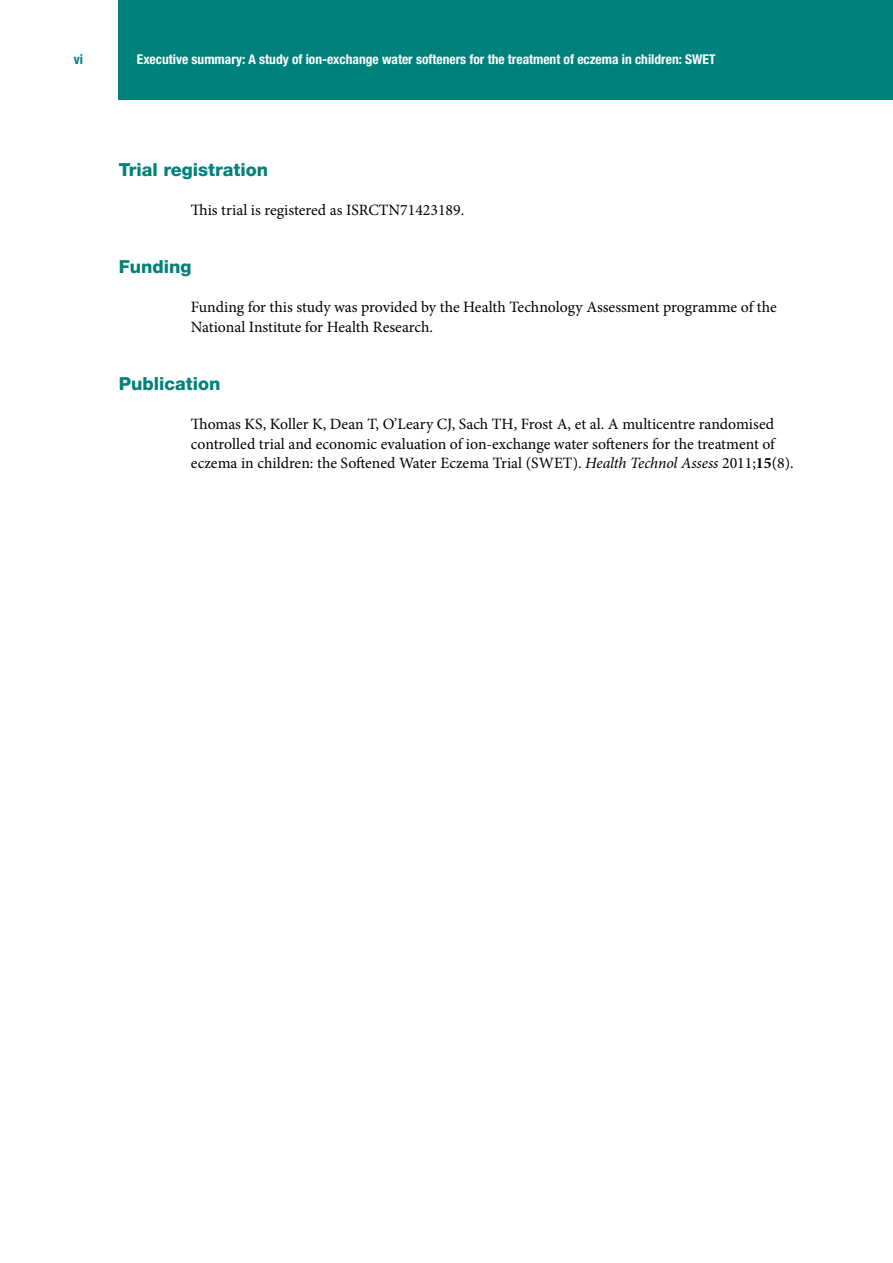
<style>
.page{position:relative;width:893px;height:1263px;background:#fff}
.page>*{position:absolute;margin:0;border:0;box-sizing:border-box;transform-origin:0 0}
.t1{font:800 18px "Helvetica Neue LT Pro";color:#00817b}
.t2{font:15.75px/19.5px "Minion Pro";color:#000}
.t3{font:700 condensed 13.5px "Helvetica Neue LT Pro";color:#fff}
.t4{font:700 condensed 13.5px "Helvetica Neue LT Pro";color:#00817b}
.s1{font-style:italic}
.s2{font-weight:700}
</style>
<div class="page">
<div style="left:119px;top:0;width:774px;height:99px;background:#00817b"></div>
<p class="t4" style="left:74px;top:51px;width:11px">vi</p>
<p class="t3" style="left:137px;top:51px;width:580px">Executive summary: A study of ion-exchange water softeners for the treatment of eczema in children: SWET</p>
<p class="t1" style="left:119px;top:158px;width:151px">Trial registration</p>
<p class="t2" style="left:191px;top:200px;width:275px">This trial is registered as ISRCTN71423189.</p>
<p class="t1" style="left:119px;top:256px;width:74px">Funding</p>
<p class="t2" style="left:191px;top:297px;width:587px">Funding for this study was provided by the Health Technology Assessment programme of the<br>National Institute for Health Research.</p>
<p class="t1" style="left:119px;top:373px;width:103px">Publication</p>
<p class="t2" style="left:191px;top:414px;width:604px">Thomas KS, Koller K, Dean T, O’Leary CJ, Sach TH, Frost A, et al. A multicentre randomised controlled trial and economic evaluation of ion-exchange water softeners for the treatment of eczema in children: the Softened Water Eczema Trial (SWET). <span class="s1">Health Technol Assess</span> 2011;<span class="s2">15</span>(8).</p>
</div>
